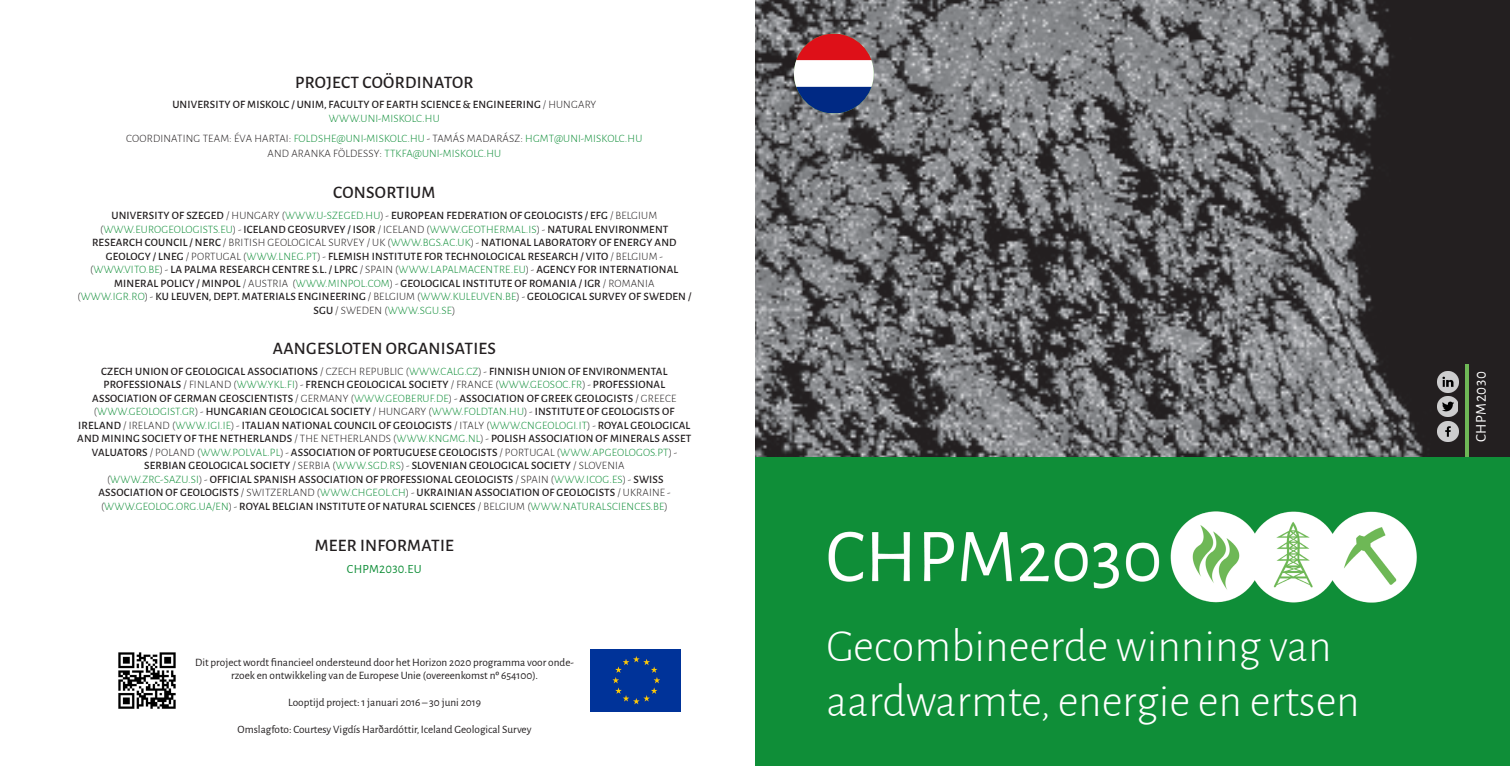
<style>
.page{position:relative;width:1510px;height:766px;background:#fff}
.page>*{position:absolute;margin:0;border:0;box-sizing:border-box;transform-origin:0 0}
.t1{font:300 46.25px/55.5px "Alegreya Sans";color:#fff}
.t2{font:500 17.5px "Alegreya Sans";letter-spacing:.015em;color:#231f20}
.t3{font:15px "Alegreya Sans";letter-spacing:.035em;color:#fff}
.t4{font:12.5px "Alegreya Sans";letter-spacing:.015em;color:#0f8e38}
.t5{font:500 11.25px/13.5px "Alegreya Sans";letter-spacing:.015em;color:#231f20;text-align:center}
.t6{font:11.25px/13.5px "Alegreya Sans";color:#231f20;text-align:center}
.t7{font:300 11.25px "Alegreya Sans";letter-spacing:.015em;color:#231f20}
.t8{font:300 11.25px "Alegreya Sans";letter-spacing:.015em;color:#0f8e38}
.s1{font-weight:300}
.s2{color:#0f8e38}
.s3{color:#231f20}
.s4{font-weight:300;color:#0f8e38}
</style>
<div class="page">
<img style="left:755px;top:0;width:754px;height:457px">
<svg style="left:1464px;top:364px;width:4px;height:93px"></svg>
<div style="left:755px;top:457px;width:754px;height:308px;background:#0f8e38"></div>
<img style="left:828px;top:511px;width:588px;height:92px">
<div style="left:590px;top:649px;width:90px;height:62px;background:#039"></div>
<img style="left:118px;top:652px;width:58px;height:57px">
<img style="left:1437px;top:421px;width:20px;height:20px">
<img style="left:1437px;top:396px;width:20px;height:20px">
<img style="left:1437px;top:371px;width:20px;height:21px">
<img style="left:794px;top:34px;width:79px;height:79px;border-radius:40px">
<p class="t2" style="left:295px;top:70px;width:180px">PROJECT COÖRDINATOR</p>
<p class="t5" style="left:172px;top:97px;width:425px">UNIVERSITY OF MISKOLC / UNIM, FACULTY OF EARTH SCIENCE &amp; ENGINEERING <span class="s1">/ HUNGARY</span></p>
<p class="t8" style="left:329px;top:111px;width:112px">WWW.UNI-MISKOLC.HU</p>
<p class="t7" style="left:126px;top:131px;width:517px">COORDINATING TEAM: ÉVA HARTAI: <span class="s2">FOLDSHE@UNI-MISKOLC.HU</span> - TAMÁS MADARÁSZ: <span class="s2">HGMT@UNI-MISKOLC.HU</span></p>
<p class="t8" style="left:267px;top:146px;width:235px"><span class="s3">AND ARANKA FÖLDESSY:</span> TTKFA@UNI-MISKOLC.HU</p>
<p class="t2" style="left:333px;top:180px;width:104px">CONSORTIUM</p>
<p class="t5" style="left:77px;top:208px;width:615px">UNIVERSITY OF SZEGED <span class="s1">/ HUNGARY (</span><span class="s4">WWW.U-SZEGED.HU</span><span class="s1">) -</span> EUROPEAN FEDERATION OF GEOLOGISTS / EFG <span class="s1">/ BELGIUM (</span><span class="s4">WWW.EUROGEOLOGISTS.EU</span><span class="s1">) -</span> ICELAND GEOSURVEY / ISOR <span class="s1">/ ICELAND (</span><span class="s4">WWW.GEOTHERMAL.IS</span><span class="s1">) -</span> NATURAL ENVIRONMENT RESEARCH COUNCIL / NERC <span class="s1">/ BRITISH GEOLOGICAL SURVEY / UK (</span><span class="s4">WWW.BGS.AC.UK</span><span class="s1">) -</span> NATIONAL LABORATORY OF ENERGY AND GEOLOGY / LNEG <span class="s1">/ PORTUGAL (</span><span class="s4">WWW.LNEG.PT</span><span class="s1">) -</span> FLEMISH INSTITUTE FOR TECHNOLOGICAL RESEARCH / VITO <span class="s1">/ BELGIUM - (</span><span class="s4">WWW.VITO.BE</span><span class="s1">) -</span> LA PALMA RESEARCH CENTRE S.L. / LPRC <span class="s1">/ SPAIN (</span><span class="s4">WWW.LAPALMACENTRE.EU</span><span class="s1">) -</span> AGENCY FOR INTERNATIONAL MINERAL POLICY / MINPOL <span class="s1">/ AUSTRIA (</span><span class="s4">WWW.MINPOL.COM</span><span class="s1">) -</span> GEOLOGICAL INSTITUTE OF ROMANIA / IGR <span class="s1">/ ROMANIA<br>(</span><span class="s4">WWW.IGR.RO</span><span class="s1">) -</span> KU LEUVEN, DEPT. MATERIALS ENGINEERING <span class="s1">/ BELGIUM (</span><span class="s4">WWW.KULEUVEN.BE</span><span class="s1">) -</span> GEOLOGICAL SURVEY OF SWEDEN / SGU <span class="s1">/ SWEDEN (</span><span class="s4">WWW.SGU.SE</span><span class="s1">)</span></p>
<p class="t2" style="left:273px;top:336px;width:225px">AANGESLOTEN ORGANISATIES</p>
<p class="t5" style="left:77px;top:363px;width:615px">CZECH UNION OF GEOLOGICAL ASSOCIATIONS <span class="s1">/ CZECH REPUBLIC (</span><span class="s4">WWW.CALG.CZ</span><span class="s1">) -</span> FINNISH UNION OF ENVIRONMENTAL PROFESSIONALS <span class="s1">/ FINLAND (</span><span class="s4">WWW.YKL.FI</span><span class="s1">) -</span> FRENCH GEOLOGICAL SOCIETY <span class="s1">/ FRANCE (</span><span class="s4">WWW.GEOSOC.FR</span><span class="s1">) -</span> PROFESSIONAL ASSOCIATION OF GERMAN GEOSCIENTISTS <span class="s1">/ GERMANY (</span><span class="s4">WWW.GEOBERUF.DE</span><span class="s1">) -</span> ASSOCIATION OF GREEK GEOLOGISTS <span class="s1">/ GREECE (</span><span class="s4">WWW.GEOLOGIST.GR</span><span class="s1">) -</span> HUNGARIAN GEOLOGICAL SOCIETY <span class="s1">/ HUNGARY (</span><span class="s4">WWW.FOLDTAN.HU</span><span class="s1">) -</span> INSTITUTE OF GEOLOGISTS OF IRELAND <span class="s1">/ IRELAND (</span><span class="s4">WWW.IGI.IE</span><span class="s1">) -</span> ITALIAN NATIONAL COUNCIL OF GEOLOGISTS <span class="s1">/ ITALY (</span><span class="s4">WWW.CNGEOLOGI.IT</span><span class="s1">) -</span> ROYAL GEOLOGICAL AND MINING SOCIETY OF THE NETHERLANDS <span class="s1">/ THE NETHERLANDS (</span><span class="s4">WWW.KNGMG.NL</span><span class="s1">) -</span> POLISH ASSOCIATION OF MINERALS ASSET VALUATORS <span class="s1">/ POLAND (</span><span class="s4">WWW.POLVAL.PL</span><span class="s1">) -</span> ASSOCIATION OF PORTUGUESE GEOLOGISTS <span class="s1">/ PORTUGAL (</span><span class="s4">WWW.APGEOLOGOS.PT</span><span class="s1">) - </span>SERBIAN GEOLOGICAL SOCIETY <span class="s1">/ SERBIA (</span><span class="s4">WWW.SGD.RS</span><span class="s1">) -</span> SLOVENIAN GEOLOGICAL SOCIETY <span class="s1">/ SLOVENIA<br>(</span><span class="s4">WWW.ZRC-SAZU.SI</span><span class="s1">) -</span> OFFICIAL SPANISH ASSOCIATION OF PROFESSIONAL GEOLOGISTS <span class="s1">/ SPAIN (</span><span class="s4">WWW.ICOG.ES</span><span class="s1">) -</span> SWISS ASSOCIATION OF GEOLOGISTS <span class="s1">/ SWITZERLAND (</span><span class="s4">WWW.CHGEOL.CH</span><span class="s1">) -</span> UKRAINIAN ASSOCIATION OF GEOLOGISTS <span class="s1">/ UKRAINE - (</span><span class="s4">WWW.GEOLOG.ORG.UA/EN</span><span class="s1">) -</span> ROYAL BELGIAN INSTITUTE OF NATURAL SCIENCES <span class="s1">/ BELGIUM (</span><span class="s4">WWW.NATURALSCIENCES.BE</span><span class="s1">)</span></p>
<p class="t2" style="left:315px;top:533px;width:140px">MEER INFORMATIE</p>
<p class="t4" style="left:347px;top:560px;width:76px">CHPM2030.EU</p>
<p class="t6" style="left:195px;top:654px;width:380px">Dit project wordt financieel ondersteund door het Horizon 2020 programma voor onde&shy;rzoek en ontwikkeling van de Europese Unie (overeenkomst nº 654100).</p>
<p class="t6" style="left:288px;top:695px;width:194px">Looptijd project: 1 januari 2016 – 30 juni 2019</p>
<p class="t6" style="left:238px;top:722px;width:295px">Omslagfoto: Courtesy Vigdís Harðardóttir, Iceland Geological Survey</p>
<p class="t1" style="left:826px;top:616px;width:535px">Gecombineerde winning van aardwarmte, energie en ertsen</p>
<p class="t3" style="left:1470px;top:442px;width:73px;rotate:-90deg">CHPM2030</p>
</div>
